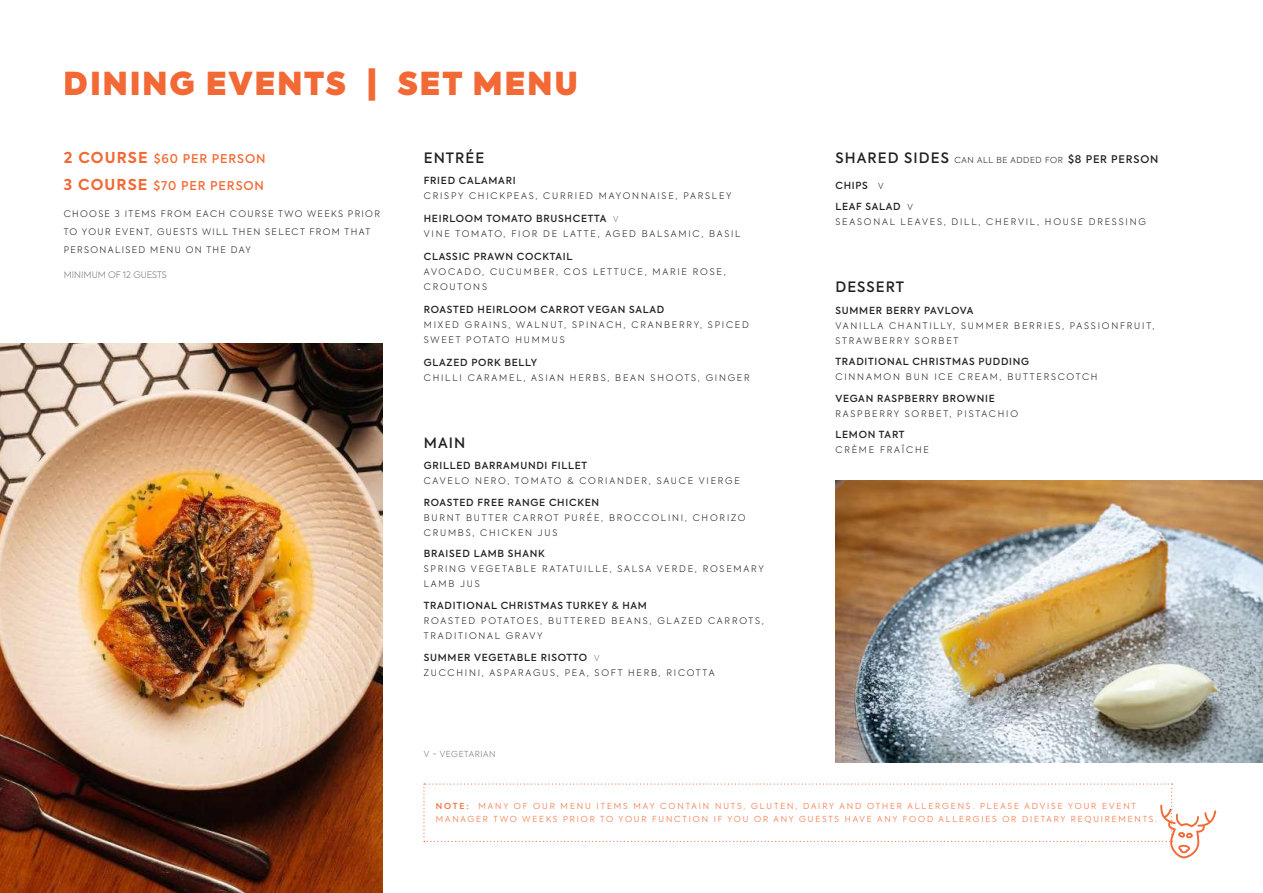
<style>
.page{position:relative;width:1263px;height:893px;background:#fff}
.page>*{position:absolute;margin:0;border:0;box-sizing:border-box;transform-origin:0 0}
.t1{font:800 31.5px "Axiforma";letter-spacing:.05em;color:#f26935}
.t2{font:500 14.25px "Axiforma";letter-spacing:.075em;color:#231f20}
.t3{font:500 12px "Axiforma";letter-spacing:.075em;color:#f26935}
.t4{font:500 9.75px/21.5px "Axiforma";letter-spacing:.075em;color:#231f20}
.t5{font:300 9px/15px "Axiforma";letter-spacing:.2em;color:#231f20}
.t6{font:300 9px/18px "Axiforma";letter-spacing:.15em;color:#231f20}
.t7{font:300 9px "Axiforma";color:#787877}
.t8{font:300 8.25px/13.5px "Axiforma";letter-spacing:.22em;color:#f26935}
.t9{font:300 8.25px "Axiforma";letter-spacing:.075em;color:#231f20}
.t10{font:300 8.25px "Axiforma";letter-spacing:.075em;color:#787877}
.s1{font-weight:700;font-size:15px}
.s2{font-weight:300;font-size:8.25px;color:#787877}
.s3{font-weight:500;font-size:14.25px}
.s4{font-weight:500;font-size:10.5px}
.s5{font-weight:300;font-size:8.25px}
.s6{font-weight:500}
</style>
<div class="page">
<img style="left:835px;top:480px;width:428px;height:282px">
<img style="left:0;top:343px;width:382px;height:550px">
<svg style="left:423px;top:783px;width:793px;height:76px"></svg>
<h1 class="t1" style="left:64px;top:61px;width:516px">DINING EVENTS | SET MENU</h1>
<h3 class="t3" style="left:64px;top:151px;width:203px"><span class="s1">2 COURSE</span> $60 PER PERSON</h3>
<h3 class="t3" style="left:64px;top:178px;width:202px"><span class="s1">3 COURSE</span> $70 PER PERSON</h3>
<p class="t6" style="left:64px;top:204px;width:318px">CHOOSE 3 ITEMS FROM EACH COURSE TWO WEEKS PRIOR<br>TO YOUR EVENT, GUESTS WILL THEN SELECT FROM THAT<br>PERSONALISED MENU ON THE DAY</p>
<p class="t7" style="left:64px;top:269px;width:105px">MINIMUM OF 12 GUESTS</p>
<h2 class="t2" style="left:424px;top:148px;width:62px">ENTRÉE</h2>
<p class="t4" style="left:424px;top:170px;width:93px">FRIED CALAMARI</p>
<p class="t5" style="left:424px;top:188px;width:309px">CRISPY CHICKPEAS, CURRIED MAYONNAISE, PARSLEY</p>
<p class="t4" style="left:424px;top:208px;width:196px">HEIRLOOM TOMATO BRUSHCETTA <span class="s2">V</span></p>
<p class="t5" style="left:424px;top:226px;width:318px">VINE TOMATO, FIOR DE LATTE, AGED BALSAMIC, BASIL</p>
<p class="t4" style="left:424px;top:246px;width:150px">CLASSIC PRAWN COCKTAIL</p>
<p class="t5" style="left:424px;top:264px;width:303px">AVOCADO, CUCUMBER, COS LETTUCE, MARIE ROSE,<br>CROUTONS</p>
<p class="t4" style="left:424px;top:299px;width:242px">ROASTED HEIRLOOM CARROT VEGAN SALAD</p>
<p class="t5" style="left:424px;top:317px;width:327px">MIXED GRAINS, WALNUT, SPINACH, CRANBERRY, SPICED<br>SWEET POTATO HUMMUS</p>
<p class="t4" style="left:424px;top:351px;width:115px">GLAZED PORK BELLY</p>
<p class="t5" style="left:424px;top:370px;width:327px">CHILLI CARAMEL, ASIAN HERBS, BEAN SHOOTS, GINGER</p>
<h2 class="t2" style="left:424px;top:434px;width:43px">MAIN</h2>
<p class="t4" style="left:424px;top:455px;width:165px">GRILLED BARRAMUNDI FILLET</p>
<p class="t5" style="left:424px;top:474px;width:317px">CAVELO NERO, TOMATO &amp; CORIANDER, SAUCE VIERGE</p>
<p class="t4" style="left:424px;top:492px;width:177px">ROASTED FREE RANGE CHICKEN</p>
<p class="t5" style="left:424px;top:510px;width:323px">BURNT BUTTER CARROT PURÉE, BROCCOLINI, CHORIZO<br>CRUMBS, CHICKEN JUS</p>
<p class="t4" style="left:424px;top:543px;width:122px">BRAISED LAMB SHANK</p>
<p class="t5" style="left:424px;top:561px;width:341px">SPRING VEGETABLE RATATUILLE, SALSA VERDE, ROSEMARY<br>LAMB JUS</p>
<p class="t4" style="left:424px;top:594px;width:225px">TRADITIONAL CHRISTMAS TURKEY &amp; HAM</p>
<p class="t5" style="left:424px;top:613px;width:341px">ROASTED POTATOES, BUTTERED BEANS, GLAZED CARROTS,<br>TRADITIONAL GRAVY</p>
<p class="t4" style="left:424px;top:647px;width:177px">SUMMER VEGETABLE RISOTTO <span class="s2">V</span></p>
<p class="t5" style="left:424px;top:666px;width:292px">ZUCCHINI, ASPARAGUS, PEA, SOFT HERB, RICOTTA</p>
<p class="t10" style="left:424px;top:749px;width:73px">V - VEGETARIAN</p>
<p class="t9" style="left:835px;top:155px;width:324px"><span class="s3">SHARED SIDES</span> CAN ALL BE ADDED FOR <span class="s4">$8 PER PERSON</span></p>
<p class="t4" style="left:835px;top:174px;width:79px">CHIPS <span class="s5">V<br></span>LEAF SALAD <span class="s5">V</span></p>
<p class="t5" style="left:835px;top:214px;width:312px">SEASONAL LEAVES, DILL, CHERVIL, HOUSE DRESSING</p>
<h2 class="t2" style="left:835px;top:278px;width:70px">DESSERT</h2>
<p class="t4" style="left:835px;top:300px;width:139px">SUMMER BERRY PAVLOVA</p>
<p class="t5" style="left:835px;top:318px;width:320px">VANILLA CHANTILLY, SUMMER BERRIES, PASSIONFRUIT,<br>STRAWBERRY SORBET</p>
<p class="t4" style="left:835px;top:351px;width:195px">TRADITIONAL CHRISTMAS PUDDING</p>
<p class="t5" style="left:835px;top:369px;width:263px">CINNAMON BUN ICE CREAM, BUTTERSCOTCH</p>
<p class="t4" style="left:835px;top:388px;width:161px">VEGAN RASPBERRY BROWNIE</p>
<p class="t5" style="left:835px;top:406px;width:184px">RASPBERRY SORBET, PISTACHIO</p>
<p class="t4" style="left:835px;top:424px;width:71px">LEMON TART</p>
<p class="t5" style="left:835px;top:442px;width:95px">CRÈME FRAÎCHE</p>
<p class="t8" style="left:436px;top:799px;width:723px"><span class="s6">NOTE:</span> MANY OF OUR MENU ITEMS MAY CONTAIN NUTS, GLUTEN, DAIRY AND OTHER ALLERGENS. PLEASE ADVISE YOUR EVENT<br>MANAGER TWO WEEKS PRIOR TO YOUR FUNCTION IF YOU OR ANY GUESTS HAVE ANY FOOD ALLERGIES OR DIETARY REQUIREMENTS.</p>
</div>
